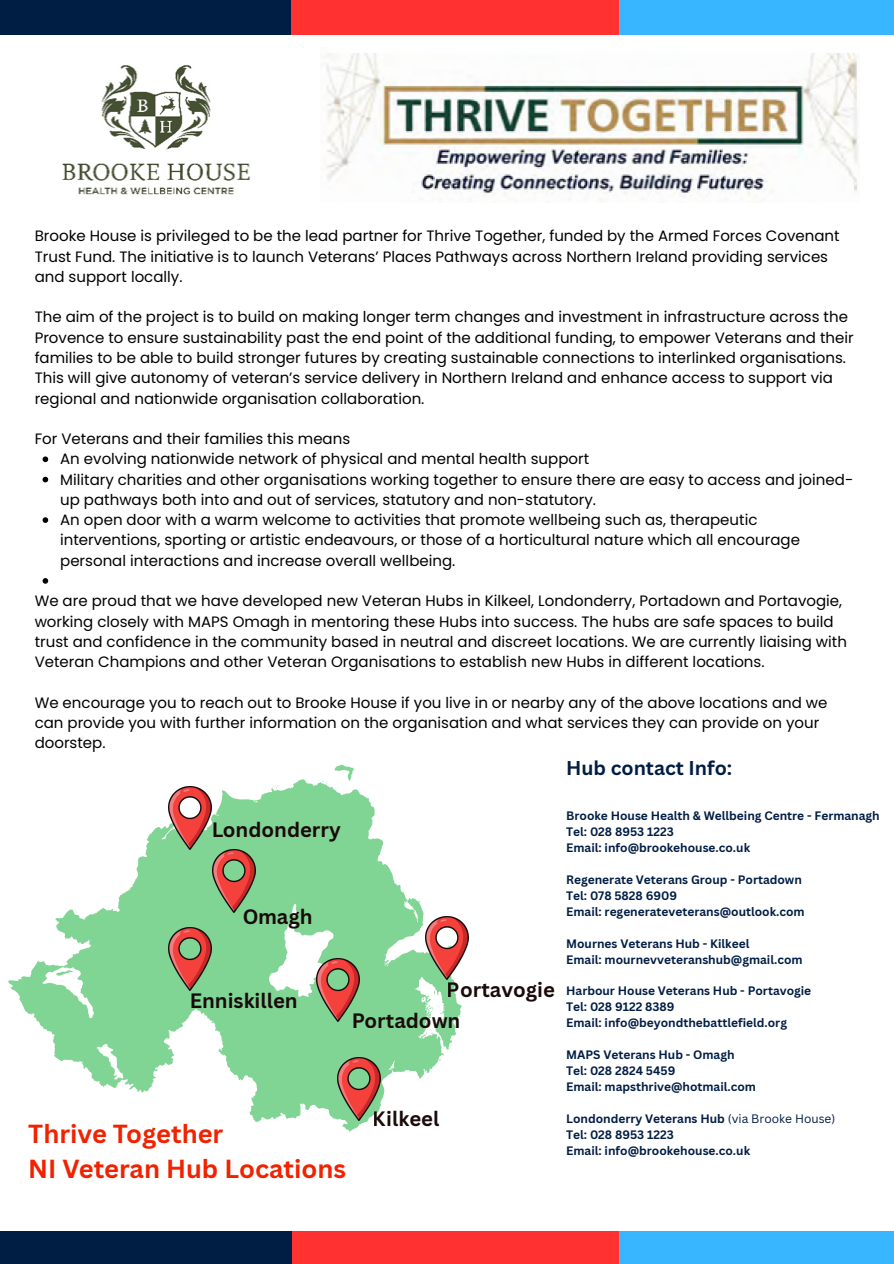
<style>
.page{position:relative;width:894px;height:1264px;background:#fff}
.page>*{position:absolute;margin:0;border:0;box-sizing:border-box;transform-origin:0 0}
.t1{font:700 25.5px/35px "Canva Sans";color:#f12200}
.t2{font:700 20.25px/31.3px "Canva Sans";color:#1a0b0a}
.t3{font:700 19.5px "Canva Sans";color:#001d44}
.t4{font:15px/20.2px "Poppins";color:#000}
.t5{font:700 12px/15.9px "Canva Sans";color:#001d44}
.s1{font-weight:400}
</style>
<div class="page">
<div style="left:0;top:0;width:301px;height:35px;background:#001d44"></div>
<div style="left:291px;top:0;width:339px;height:35px;background:#ff3131"></div>
<div style="left:618px;top:0;width:275px;height:35px;background:#38b6ff"></div>
<div style="left:0;top:1231px;width:301px;height:32px;background:#001d44"></div>
<div style="left:292px;top:1231px;width:339px;height:32px;background:#ff3131"></div>
<div style="left:619px;top:1231px;width:274px;height:32px;background:#38b6ff"></div>
<img style="left:62px;top:53px;width:796px;height:147px">
<svg style="left:8px;top:764px;width:453px;height:367px;fill:#82d496"></svg>
<img style="left:213px;top:849px;width:43px;height:63px">
<svg style="left:43px;top:456px;width:5px;height:6px"></svg>
<svg style="left:43px;top:477px;width:5px;height:5px"></svg>
<svg style="left:43px;top:517px;width:5px;height:6px"></svg>
<svg style="left:43px;top:578px;width:5px;height:5px"></svg>
<img style="left:169px;top:927px;width:43px;height:63px">
<img style="left:169px;top:786px;width:43px;height:63px">
<img style="left:316px;top:958px;width:43px;height:63px">
<img style="left:338px;top:1057px;width:42px;height:63px">
<img style="left:425px;top:916px;width:43px;height:63px">
<p class="t4" style="left:35px;top:226px;width:806px">Brooke House is privileged to be the lead partner for Thrive Together, funded by the Armed Forces Covenant<br>Trust Fund. The initiative is to launch Veterans’ Places Pathways across Northern Ireland providing services and support locally.</p>
<p class="t4" style="left:35px;top:307px;width:820px">The aim of the project is to build on making longer term changes and investment in infrastructure across the Provence to ensure sustainability past the end point of the additional funding, to empower Veterans and their families to be able to build stronger futures by creating sustainable connections to interlinked organisations.<br>This will give autonomy of veteran’s service delivery in Northern Ireland and enhance access to support via regional and nationwide organisation collaboration.</p>
<p class="t4" style="left:60px;top:429px;width:794px;text-indent:-25px">For Veterans and their families this means<br>An evolving nationwide network of physical and mental health support<br>Military charities and other organisations working together to ensure there are easy to access and joined&shy;up pathways both into and out of services, statutory and non-statutory.<br>An open door with a warm welcome to activities that promote wellbeing such as, therapeutic interventions, sporting or artistic endeavours, or those of a horticultural nature which all encourage personal interactions and increase overall wellbeing.</p>
<p class="t4" style="left:35px;top:591px;width:813px">We are proud that we have developed new Veteran Hubs in Kilkeel, Londonderry, Portadown and Portavogie, working closely with MAPS Omagh in mentoring these Hubs into success. The hubs are safe spaces to build trust and confidence in the community based in neutral and discreet locations. We are currently liaising with Veteran Champions and other Veteran Organisations to establish new Hubs in different locations.</p>
<p class="t4" style="left:35px;top:692px;width:794px">We encourage you to reach out to Brooke House if you live in or nearby any of the above locations and we can provide you with further information on the organisation and what services they can provide on your doorstep.</p>
<h2 class="t2" style="left:211px;top:813px;width:131px">Londonderry</h2>
<h2 class="t2" style="left:242px;top:900px;width:72px">Omagh</h2>
<h2 class="t2" style="left:190px;top:984px;width:109px">Enniskillen</h2>
<h2 class="t2" style="left:351px;top:972px;width:205px;text-indent:96px">Portavogie<br>Portadown</h2>
<h1 class="t1" style="left:28px;top:1115px;width:319px">Thrive Together<br>NI Veteran Hub Locations</h1>
<h2 class="t2" style="left:373px;top:1102px;width:68px">Kilkeel</h2>
<h3 class="t3" style="left:566px;top:754px;width:168px">Hub contact Info:</h3>
<p class="t5" style="left:566px;top:807px;width:315px">Brooke House Health &amp; Wellbeing Centre - Fermanagh<br>Tel: 028 8953 1223<br>Email: info@brookehouse.co.uk</p>
<p class="t5" style="left:566px;top:871px;width:240px">Regenerate Veterans Group - Portadown<br>Tel: 078 5828 6909<br>Email: regenerateveterans@outlook.com</p>
<p class="t5" style="left:566px;top:935px;width:238px">Mournes Veterans Hub - Kilkeel<br>Email: mournevveteranshub@gmail.com</p>
<p class="t5" style="left:566px;top:982px;width:246px">Harbour House Veterans Hub - Portavogie<br>Tel: 028 9122 8389<br>Email: info@beyondthebattlefield.org</p>
<p class="t5" style="left:566px;top:1046px;width:191px">MAPS Veterans Hub - Omagh<br>Tel: 028 2824 5459<br>Email: mapsthrive@hotmail.com</p>
<p class="t5" style="left:566px;top:1110px;width:270px">Londonderry Veterans Hub <span class="s1">(via Brooke House)<br></span>Tel: 028 8953 1223<br>Email: info@brookehouse.co.uk</p>
</div>
